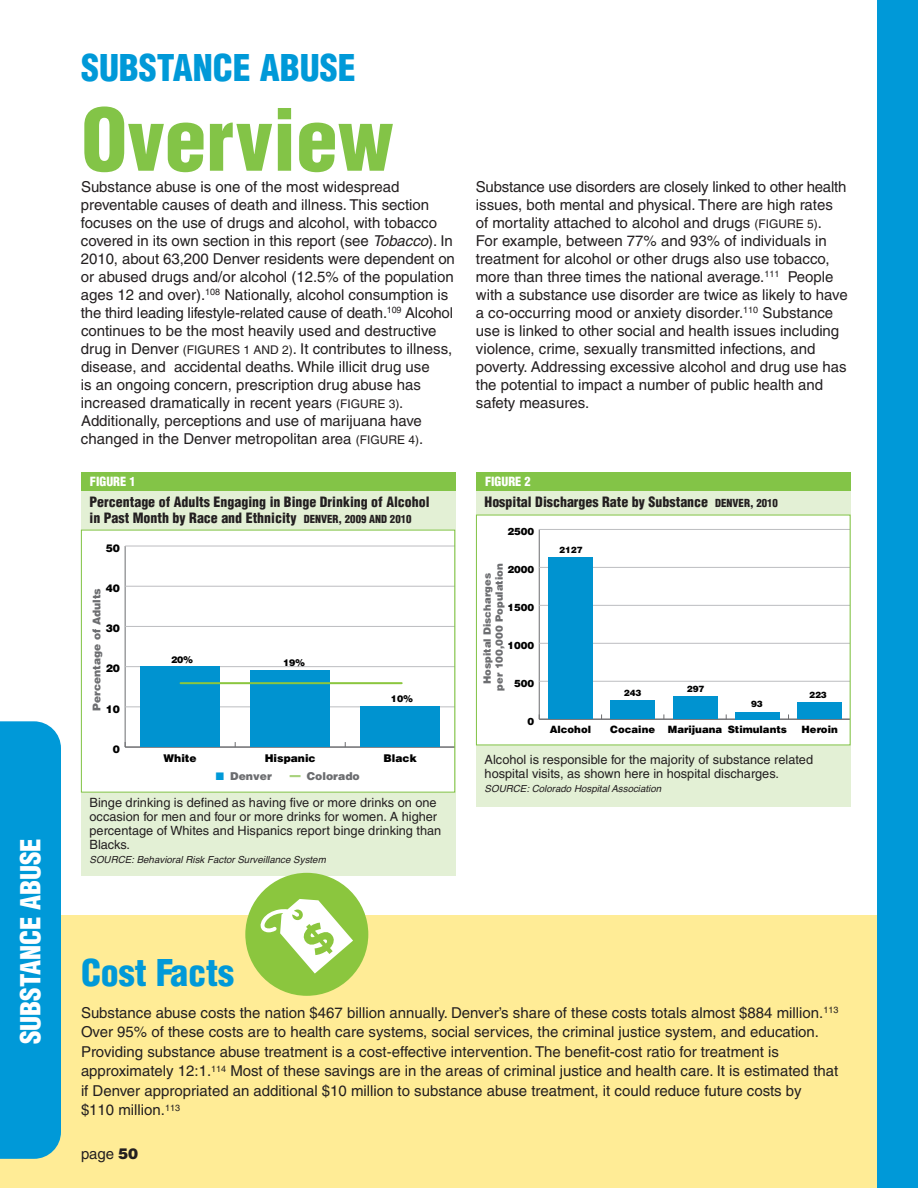
<style>
.page{position:relative;width:918px;height:1188px;background:#fff}
.page>*{position:absolute;margin:0;border:0;box-sizing:border-box;transform-origin:0 0}
.t1{font:900 condensed 83.7px "Helvetica";color:#83c447}
.t2{font:900 condensed 36px "Helvetica";color:#0099d8}
.t3{font:900 condensed 27px "Helvetica";color:#fff}
.t4{font:15px/18px "Helvetica";color:#231f20}
.t5{font:900 condensed 13.95px/16.6px "Helvetica";color:#231f20}
.t6{font:12.75px/14px "Helvetica";color:#231f20}
.t7{font:900 condensed 12.45px "Helvetica";color:#fff}
.t8{font:900 10.8px "Helvetica";color:#6c6d70}
.t9{font:900 10.65px "Helvetica";color:#000}
.t10{font:900 10.65px "Helvetica";color:#6c6d70}
.t11{font:900 10.05px "Helvetica";color:#000}
.t12{font:900 10.05px/12.1px "Helvetica";color:#6c6d70;text-align:center}
.t13{font:9.75px "Helvetica Oblique TT";color:#231f20}
.t14{font:900 9.3px "Helvetica";color:#000}
.t15{font:900 8.85px "Helvetica";color:#000}
.s1{font-style:italic}
.s2{font-size:12px}
.s3{font-size:10.8px}
.s4{color:#0099d8}
.s5{font-size:15.15px;color:#a8d27c}
.s6{font-weight:900}
</style>
<div class="page">
<div style="left:0;top:915px;width:895px;height:273px;background:#ffec96"></div>
<div style="left:0;top:721px;width:61px;height:438px;background:#0099d8"></div>
<div style="left:878px;top:0;width:40px;height:1188px;background:#0099d8"></div>
<div style="left:81px;top:472px;width:374px;height:404px;background:#e3f0d5"></div>
<div style="left:81px;top:472px;width:374px;height:19px;background:#83c447"></div>
<div style="left:82px;top:530px;width:372px;height:262px;background:#fff"></div>
<hr style="left:125px;top:546px;width:1px;height:201px;background:#6c6d70">
<hr style="left:125px;top:747px;width:329px;height:1px;background:#6c6d70">
<hr style="left:125px;top:707px;width:329px;height:1px;background:#bcbdc0">
<hr style="left:125px;top:666px;width:329px;height:1px;background:#bcbdc0">
<hr style="left:125px;top:626px;width:329px;height:1px;background:#bcbdc0">
<hr style="left:125px;top:586px;width:329px;height:1px;background:#bcbdc0">
<hr style="left:125px;top:546px;width:329px;height:1px;background:#bcbdc0">
<div style="left:141px;top:667px;width:79px;height:80px;background:#0093d0"></div>
<div style="left:251px;top:671px;width:79px;height:76px;background:#0093d0"></div>
<div style="left:361px;top:707px;width:79px;height:40px;background:#0093d0"></div>
<hr style="left:181px;top:682px;width:221px;height:2px;background:#8bc63e">
<div style="left:81px;top:530px;width:374px;height:262px;border:1px solid #83c447"></div>
<div style="left:476px;top:473px;width:374px;height:334px;background:#e3f0d5"></div>
<div style="left:476px;top:473px;width:374px;height:18px;background:#83c447"></div>
<div style="left:477px;top:515px;width:373px;height:230px;background:#fff"></div>
<hr style="left:539px;top:529px;width:1px;height:190px;background:#6c6d70">
<hr style="left:539px;top:719px;width:311px;height:1px;background:#6c6d70">
<hr style="left:539px;top:681px;width:311px;height:1px;background:#bcbdc0">
<hr style="left:539px;top:643px;width:311px;height:1px;background:#bcbdc0">
<hr style="left:539px;top:605px;width:311px;height:1px;background:#bcbdc0">
<hr style="left:539px;top:567px;width:311px;height:1px;background:#bcbdc0">
<hr style="left:539px;top:529px;width:311px;height:1px;background:#bcbdc0">
<div style="left:548px;top:558px;width:45px;height:161px;background:#0093d0"></div>
<div style="left:610px;top:701px;width:45px;height:18px;background:#0093d0"></div>
<div style="left:673px;top:697px;width:44px;height:22px;background:#0093d0"></div>
<div style="left:735px;top:712px;width:45px;height:7px;background:#0093d0"></div>
<div style="left:797px;top:702px;width:45px;height:17px;background:#0093d0"></div>
<div style="left:245px;top:873px;width:123px;height:123px;background:#8bc63e;border-radius:50%"></div>
<svg style="left:259px;top:899px;width:94px;height:75px"></svg>
<h3 class="t3" style="left:15px;top:1044px;width:208px;rotate:-90deg">SUBSTANCE ABUSE</h3>
<h2 class="t2" style="left:81px;top:48px;width:276px">SUBSTANCE ABUSE</h2>
<h1 class="t1" style="left:81px;top:93px;width:314px">Overview</h1>
<p class="t4" style="left:81px;top:179px;width:375px">Substance abuse is one of the most widespread preventable causes of death and illness. This section focuses on the use of drugs and alcohol, with tobacco covered in its own section in this report (see <span class="s1">Tobacco</span>). In 2010, about 63,200 Denver residents were dependent on or abused drugs and/or alcohol (12.5% of the population ages 12 and over).<sup>108</sup> Nationally, alcohol consumption is the third leading lifestyle-related cause of death.<sup>109</sup> Alcohol continues to be the most heavily used and destructive drug in Denver <span class="s2">(FIGURES 1 AND 2)</span>. It contributes to illness, disease, and accidental deaths. While illicit drug use<br>is an ongoing concern, prescription drug abuse has increased dramatically in recent years <span class="s2">(FIGURE 3)</span>.<br>Additionally, perceptions and use of marijuana have changed in the Denver metropolitan area <span class="s2">(FIGURE 4)</span>.</p>
<p class="t4" style="left:476px;top:179px;width:373px">Substance use disorders are closely linked to other health issues, both mental and physical. There are high rates of mortality attached to alcohol and drugs <span class="s2">(FIGURE 5)</span>.<br>For example, between 77% and 93% of individuals in treatment for alcohol or other drugs also use tobacco, more than three times the national average.<sup>111</sup> People with a substance use disorder are twice as likely to have a co-occurring mood or anxiety disorder.<sup>110</sup> Substance use is linked to other social and health issues including violence, crime, sexually transmitted infections, and poverty. Addressing excessive alcohol and drug use has the potential to impact a number of public health and safety measures.</p>
<p class="t7" style="left:90px;top:475px;width:47px">FIGURE 1</p>
<p class="t5" style="left:90px;top:494px;width:342px">Percentage of Adults Engaging in Binge Drinking of Alcohol in Past Month by Race and Ethnicity <span class="s3">DENVER, 2009 AND 2010</span></p>
<p class="t9" style="left:106px;top:542px;width:16px">50</p>
<p class="t9" style="left:106px;top:582px;width:16px">40</p>
<p class="t10" style="left:91px;top:711px;width:124px;rotate:-90deg">Percentage of Adults</p>
<p class="t9" style="left:106px;top:622px;width:16px">30</p>
<p class="t9" style="left:106px;top:663px;width:16px">20</p>
<p class="t9" style="left:106px;top:703px;width:16px">10</p>
<p class="t9" style="left:113px;top:743px;width:9px">0</p>
<p class="t14" style="left:171px;top:654px;width:23px">20%</p>
<p class="t14" style="left:283px;top:658px;width:23px">19%</p>
<p class="t14" style="left:391px;top:693px;width:23px">10%</p>
<p class="t9" style="left:164px;top:752px;width:35px">White</p>
<p class="t9" style="left:265px;top:752px;width:53px">Hispanic</p>
<p class="t9" style="left:384px;top:752px;width:35px">Black</p>
<p class="t8" style="left:216px;top:770px;width:145px"><span class="s4">■</span> Denver <span class="s5">—</span> Colorado</p>
<p class="t6" style="left:90px;top:797px;width:353px">Binge drinking is defined as having five or more drinks on one occasion for men and four or more drinks for women. A higher percentage of Whites and Hispanics report binge drinking than Blacks.</p>
<p class="t13" style="left:90px;top:853px;width:238px">SOURCE: Behavioral Risk Factor Surveillance System</p>
<p class="t7" style="left:485px;top:475px;width:47px">FIGURE 2</p>
<p class="t5" style="left:485px;top:494px;width:295px">Hospital Discharges Rate by Substance <span class="s3">DENVER, 2010</span></p>
<p class="t11" style="left:507px;top:526px;width:28px">2500</p>
<p class="t12" style="left:481px;top:691px;width:129px;rotate:-90deg">Hospital Discharges per 100,000 Population</p>
<p class="t11" style="left:507px;top:564px;width:28px">2000</p>
<p class="t11" style="left:507px;top:601px;width:28px">1500</p>
<p class="t11" style="left:507px;top:639px;width:28px">1000</p>
<p class="t11" style="left:514px;top:677px;width:22px">500</p>
<p class="t11" style="left:528px;top:715px;width:8px">0</p>
<p class="t15" style="left:559px;top:545px;width:25px">2127</p>
<p class="t15" style="left:624px;top:688px;width:19px">243</p>
<p class="t15" style="left:687px;top:684px;width:19px">297</p>
<p class="t15" style="left:751px;top:699px;width:13px">93</p>
<p class="t15" style="left:809px;top:690px;width:19px">223</p>
<p class="t11" style="left:550px;top:724px;width:43px">Alcohol</p>
<p class="t11" style="left:610px;top:724px;width:46px">Cocaine</p>
<p class="t11" style="left:668px;top:724px;width:121px">Marijuana Stimulants</p>
<p class="t11" style="left:802px;top:724px;width:38px">Heroin</p>
<p class="t6" style="left:485px;top:754px;width:330px">Alcohol is responsible for the majority of substance related hospital visits, as shown here in hospital discharges.</p>
<p class="t13" style="left:485px;top:783px;width:178px">SOURCE: Colorado Hospital Association</p>
<h2 class="t2" style="left:81px;top:953px;width:155px">Cost Facts</h2>
<p class="t4" style="left:81px;top:1004px;width:759px;line-height:19.5px">Substance abuse costs the nation $467 billion annually. Denver’s share of these costs totals almost $884 million.<sup>113<br></sup>Over 95% of these costs are to health care systems, social services, the criminal justice system, and education.<br>Providing substance abuse treatment is a cost-effective intervention. The benefit-cost ratio for treatment is approximately 12:1.<sup>114</sup> Most of these savings are in the areas of criminal justice and health care. It is estimated that if Denver appropriated an additional $10 million to substance abuse treatment, it could reduce future costs by $110 million.<sup>113</sup></p>
<p class="t4" style="left:81px;top:1146px;width:59px">page <span class="s6">50</span></p>
</div>
